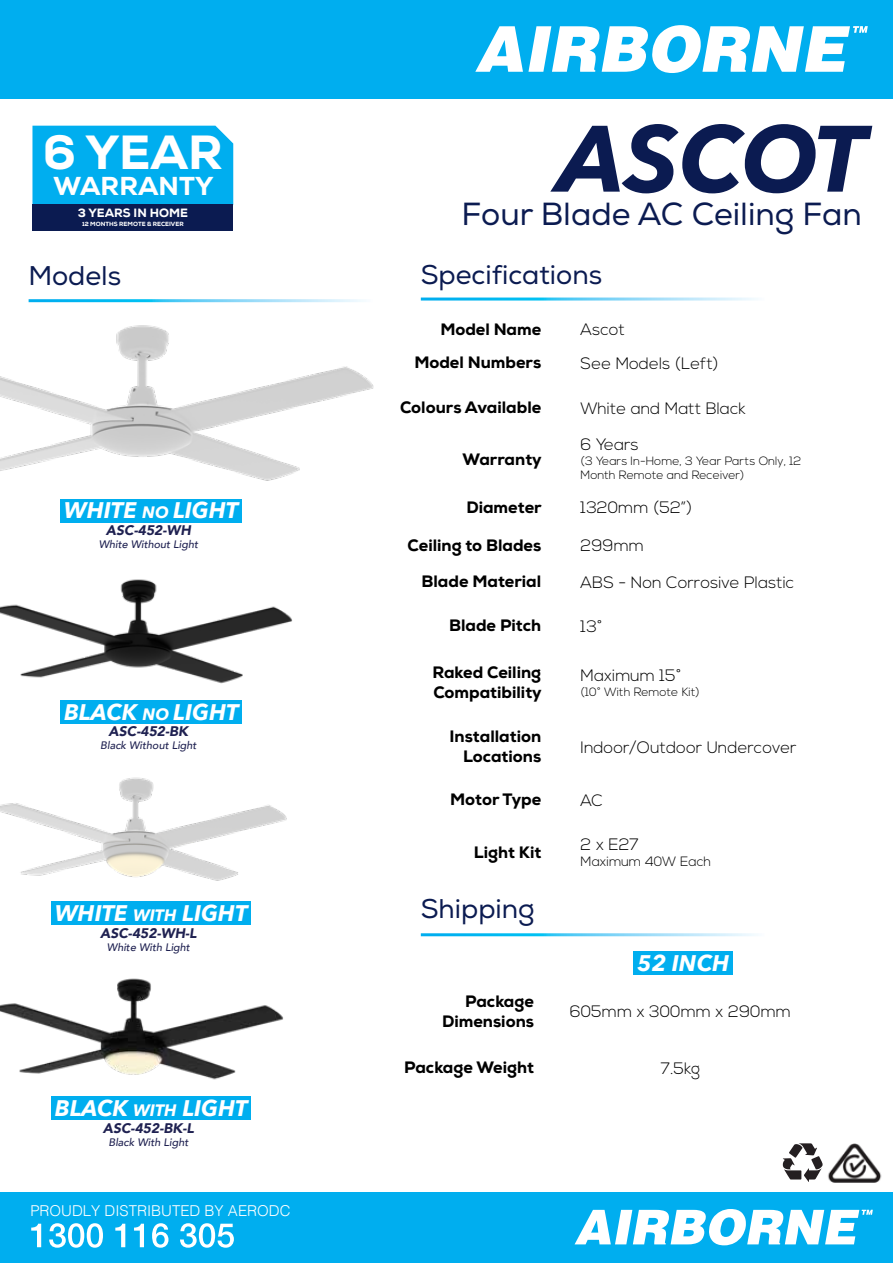
<style>
.page{position:relative;width:893px;height:1263px;background:#fff}
.page>*{position:absolute;margin:0;border:0;box-sizing:border-box;transform-origin:0 0}
.t1{font:italic 700 93px "Avenir Next";letter-spacing:-.005em;color:#0b1b51}
.t2{font:800 47.85px "Nexa";color:#fff}
.t3{font:31.95px "Nexa";color:#0b1b51}
.t4{font:27px "Nexa";color:#0b1b51}
.t5{font:800 25.95px "Nexa";color:#fff}
.t6{font:italic 700 22.5px "Avenir Next";color:#fff}
.t7{font:800 16.5px/19.8px "Nexa";color:#000;text-align:right}
.t8{font:300 16.5px "Nexa";color:#000}
.t9{font:300 15px "Helvetica";color:#fff}
.t10{font:italic 900 13.95px "Avenir";color:#1f2151}
.t11{font:300 13.5px "Nexa";color:#000}
.t12{font:300 12px/14.4px "Nexa";color:#000}
.t13{font:800 12px "Nexa";color:#fff}
.t14{font:italic 500 10.8px "Avenir";color:#1f2151}
.t15{font:800 6px "Nexa";color:#fff}
.s1{font-size:16.5px}
</style>
<div class="page">
<div style="left:0;top:0;width:893px;height:99px;background:#00aeef"></div>
<svg style="left:475px;top:25px;width:393px;height:48px"></svg>
<div style="left:0;top:1192px;width:893px;height:71px;background:#00aeef"></div>
<svg style="left:31px;top:1223px;width:203px;height:25px"></svg>
<svg style="left:575px;top:1209px;width:298px;height:36px"></svg>
<img style="left:828px;top:1143px;width:54px;height:39px">
<svg style="left:783px;top:1143px;width:40px;height:39px"></svg>
<div style="left:633px;top:951px;width:99px;height:23px;background:#00aeef"></div>
<div style="left:51px;top:1097px;width:200px;height:23px;background:#00aeef"></div>
<div style="left:51px;top:901px;width:199px;height:24px;background:#00aeef"></div>
<div style="left:60px;top:700px;width:181px;height:23px;background:#00aeef"></div>
<div style="left:60px;top:499px;width:181px;height:23px;background:#00aeef"></div>
<div style="left:32px;top:126px;width:201px;height:79px;background:#00aeef"></div>
<div style="left:32px;top:205px;width:201px;height:26px;background:#0b1b51"></div>
<img style="left:0;top:579px;width:293px;height:105px">
<img style="left:0;top:978px;width:284px;height:119px">
<img style="left:0;top:325px;width:374px;height:156px">
<img style="left:0;top:777px;width:287px;height:129px">
<h2 class="t2" style="left:43px;top:122px;width:182px">6 YEAR</h2>
<h3 class="t5" style="left:54px;top:170px;width:161px">WARRANTY</h3>
<p class="t13" style="left:78px;top:205px;width:112px">3 YEARS IN HOME</p>
<p class="t15" style="left:82px;top:220px;width:103px">12 MONTHS REMOTE &amp; RECEIVER</p>
<h3 class="t4" style="left:29px;top:260px;width:94px">Models</h3>
<h3 class="t6" style="left:64px;top:491px;width:176px">WHITE <span class="s1">NO</span> LIGHT</h3>
<p class="t10" style="left:106px;top:519px;width:87px">ASC-452-WH</p>
<p class="t14" style="left:99px;top:538px;width:101px">White Without Light</p>
<h3 class="t6" style="left:64px;top:692px;width:176px">BLACK <span class="s1">NO</span> LIGHT</h3>
<p class="t10" style="left:109px;top:720px;width:81px">ASC-452-BK</p>
<p class="t14" style="left:100px;top:739px;width:98px">Black Without Light</p>
<h3 class="t6" style="left:55px;top:894px;width:194px">WHITE <span class="s1">WITH</span> LIGHT</h3>
<p class="t10" style="left:100px;top:921px;width:98px">ASC-452-WH-L</p>
<p class="t14" style="left:107px;top:940px;width:84px">White With Light</p>
<h3 class="t6" style="left:55px;top:1089px;width:194px">BLACK <span class="s1">WITH</span> LIGHT</h3>
<p class="t10" style="left:103px;top:1116px;width:93px">ASC-452-BK-L</p>
<p class="t14" style="left:109px;top:1136px;width:81px">Black With Light</p>
<p class="t9" style="left:30px;top:1197px;width:262px">PROUDLY DISTRIBUTED BY AERODC</p>
<h1 class="t1" style="left:558px;top:79px;width:309px">ASCOT</h1>
<h3 class="t3" style="left:462px;top:195px;width:402px">Four Blade AC Ceiling Fan</h3>
<h3 class="t4" style="left:421px;top:258px;width:183px">Specifications</h3>
<p class="t7" style="left:440px;top:319px;width:102px">Model Name</p>
<p class="t8" style="left:581px;top:320px;width:46px">Ascot</p>
<p class="t7" style="left:414px;top:353px;width:128px">Model Numbers</p>
<p class="t8" style="left:581px;top:354px;width:140px">See Models (Left)</p>
<p class="t7" style="left:400px;top:398px;width:143px">Colours Available</p>
<p class="t8" style="left:581px;top:398px;width:167px">White and Matt Black</p>
<p class="t7" style="left:463px;top:449px;width:81px">Warranty</p>
<p class="t8" style="left:581px;top:435px;width:60px">6 Years</p>
<p class="t12" style="left:581px;top:454px;width:222px">(3 Years In-Home, 3 Year Parts Only, 12<br>Month Remote and Receiver)</p>
<p class="t7" style="left:466px;top:497px;width:77px">Diameter</p>
<p class="t8" style="left:581px;top:498px;width:113px">1320mm (52”)</p>
<p class="t7" style="left:408px;top:535px;width:135px">Ceiling to Blades</p>
<p class="t8" style="left:581px;top:536px;width:65px">299mm</p>
<p class="t7" style="left:422px;top:572px;width:121px">Blade Material</p>
<p class="t8" style="left:581px;top:572px;width:215px">ABS - Non Corrosive Plastic</p>
<p class="t7" style="left:449px;top:616px;width:94px">Blade Pitch</p>
<p class="t8" style="left:581px;top:616px;width:24px">13°</p>
<p class="t7" style="left:432px;top:663px;width:111px;text-align:left">Raked Ceiling<br>Compatibility</p>
<p class="t8" style="left:581px;top:666px;width:102px">Maximum 15°</p>
<p class="t12" style="left:581px;top:685px;width:121px">(10° With Remote Kit)</p>
<p class="t7" style="left:450px;top:727px;width:93px">Installation<br>Locations</p>
<p class="t8" style="left:581px;top:737px;width:218px">Indoor/Outdoor Undercover</p>
<p class="t7" style="left:450px;top:790px;width:92px">Motor Type</p>
<p class="t8" style="left:581px;top:790px;width:24px">AC</p>
<p class="t7" style="left:474px;top:842px;width:69px">Light Kit</p>
<p class="t8" style="left:581px;top:835px;width:60px">2 x E27</p>
<p class="t11" style="left:581px;top:854px;width:132px">Maximum 40W Each</p>
<h3 class="t4" style="left:421px;top:892px;width:115px">Shipping</h3>
<h3 class="t6" style="left:637px;top:943px;width:94px">52 INCH</h3>
<p class="t7" style="left:442px;top:991px;width:93px">Package<br>Dimensions</p>
<p class="t8" style="left:570px;top:1002px;width:223px">605mm x 300mm x 290mm</p>
<p class="t7" style="left:404px;top:1057px;width:131px">Package Weight</p>
<p class="t8" style="left:661px;top:1058px;width:41px">7.5kg</p>
</div>
